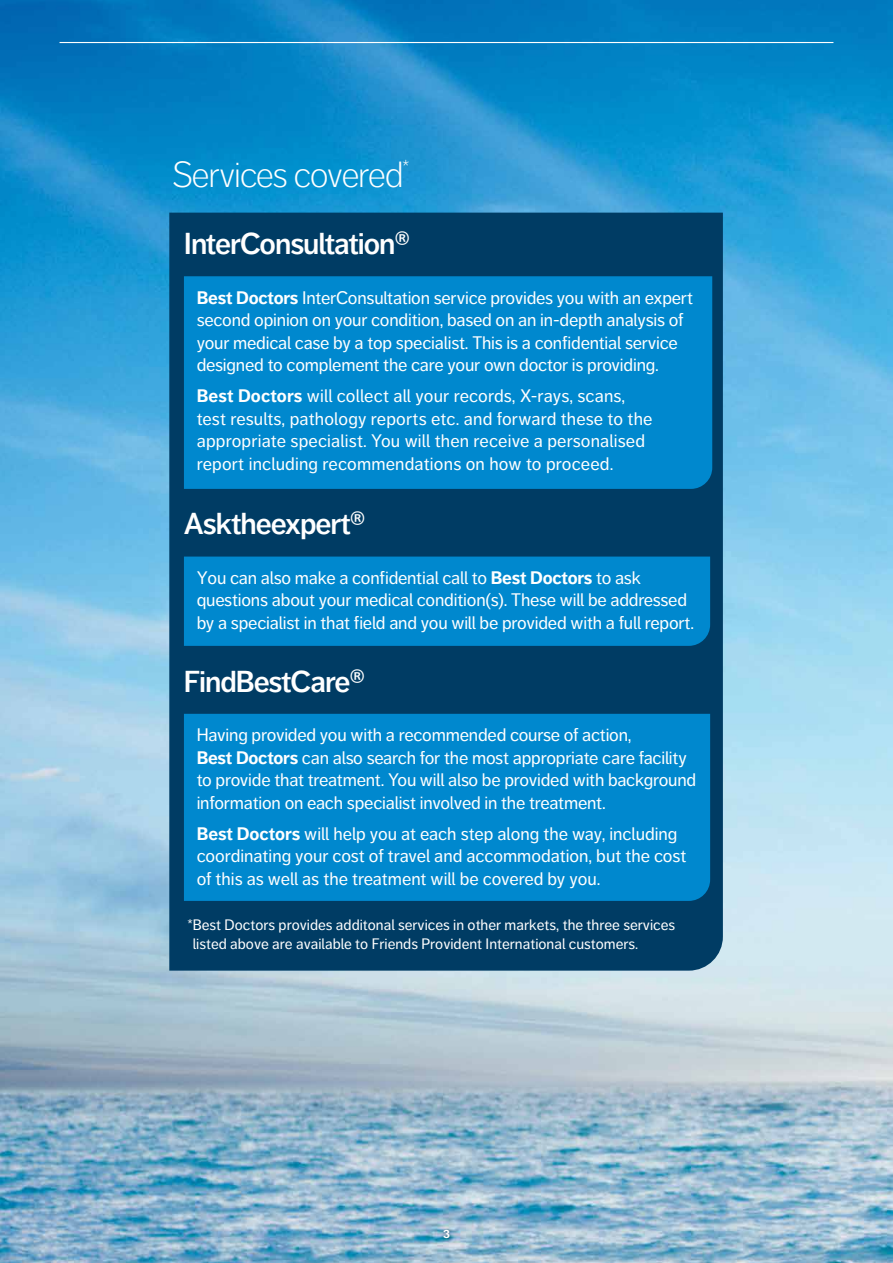
<style>
.page{position:relative;width:893px;height:1263px;background:#fff}
.page>*{position:absolute;margin:0;border:0;box-sizing:border-box;transform-origin:0 0}
.Body{font:300 36px "Friends Life Dagny";letter-spacing:-.035em;color:#fff}
.Body-2{font:600 30px "Friends Life Dagny";letter-spacing:-.035em;color:#fff}
.Body_-_1st_indent{font:18px/22.5px "Friends Life Dagny";letter-spacing:-.01em;color:#fff}
.Body_-_1st_indent-2{font:18px/22.5px "Friends Life Dagny";letter-spacing:.01em;color:#fff}
.Body_-_1st_indent-3{font:15px/19.5px "Friends Life Dagny";color:#fff}
.Page_number{font:700 12px "Friends Life Dagny";color:#fff}
.s1{font-weight:700}
</style>
<div class="page">
<img style="left:0;top:0;width:893px;height:1263px">
<div style="left:169px;top:213px;width:554px;height:758px;background:#003c64"></div>
<div style="left:440px;top:1226px;width:14px;height:16px;background:#231f20;opacity:.75"></div>
<div style="left:184px;top:276px;width:528px;height:213px;background:#0088ce"></div>
<div style="left:184px;top:556px;width:526px;height:90px;background:#0088ce"></div>
<div style="left:184px;top:714px;width:526px;height:187px;background:#0088ce"></div>
<hr style="left:60px;top:42px;width:773px;height:1px;background:#fff">
<p class="Body" style="left:172px;top:154px;width:239px">Services covered<sup>*</sup></p>
<p class="Body-2" style="left:184px;top:226px;width:228px">InterConsultation®</p>
<p class="Body_-_1st_indent" style="left:197px;top:286px;width:498px"><span class="s1">Best Doctors</span> InterConsultation service provides you with an expert second opinion on your condition, based on an in-depth analysis of your medical case by a top specialist. This is a confidential service designed to complement the care your own doctor is providing.</p>
<p class="Body_-_1st_indent-2" style="left:197px;top:385px;width:457px"><span class="s1">Best Doctors</span> will collect all your records, X-rays, scans, test results, pathology reports etc. and forward these to the appropriate specialist. You will then receive a personalised report including recommendations on how to proceed.</p>
<p class="Body-2" style="left:184px;top:507px;width:183px">Asktheexpert®</p>
<p class="Body_-_1st_indent" style="left:197px;top:566px;width:499px">You can also make a confidential call to <span class="s1">Best Doctors</span> to ask questions about your medical condition(s). These will be addressed by a specialist in that field and you will be provided with a full report.</p>
<p class="Body-2" style="left:184px;top:664px;width:183px">FindBestCare®</p>
<p class="Body_-_1st_indent" style="left:197px;top:724px;width:501px">Having provided you with a recommended course of action,<br><span class="s1">Best Doctors</span> can also search for the most appropriate care facility to provide that treatment. You will also be provided with background information on each specialist involved in the treatment.</p>
<p class="Body_-_1st_indent" style="left:197px;top:822px;width:491px"><span class="s1">Best Doctors</span> will help you at each step along the way, including coordinating your cost of travel and accommodation, but the cost of this as well as the treatment will be covered by you.</p>
<p class="Body_-_1st_indent-3" style="left:193px;top:915px;width:484px;text-indent:-5px">*Best Doctors provides additonal services in other markets, the three services listed above are available to Friends Provident International customers.</p>
<p class="Page_number" style="left:443px;top:1227px;width:8px">3</p>
</div>
